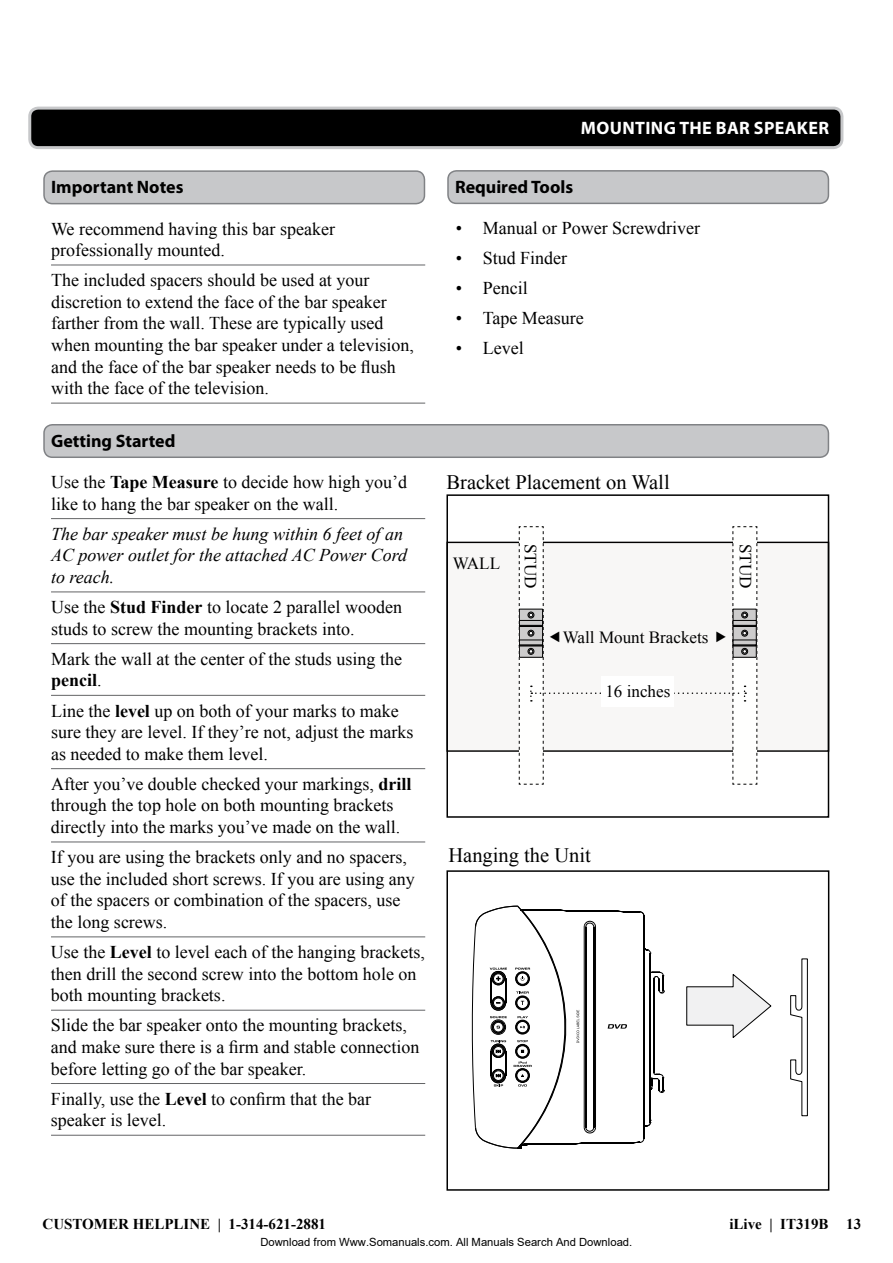
<style>
.page{position:relative;width:893px;height:1263px;background:#fff}
.page>*{position:absolute;margin:0;border:0;box-sizing:border-box;transform-origin:0 0}
.t1{font:20.55px "Times New Roman";color:#000}
.t2{font:18px/21.6px "Times New Roman";color:#000}
.t3{font:italic 18px/21.6px "Times New Roman";color:#000}
.t4{font:700 18px "Myriad Pro";color:#000}
.t5{font:700 18px "Myriad Pro";letter-spacing:.02em;color:#fff}
.t6{font:17.1px "Times New Roman";color:#000}
.t7{font:700 15px "Times New Roman";color:#000}
.t8{font:11.25px "Arial";color:#000}
.s1{font-weight:700}
</style>
<div class="page">
<div style="left:446px;top:542px;width:383px;height:210px;background:#f8f7f6;border:1px solid #010000"></div>
<hr style="left:51px;top:265px;width:374px;height:1px;background:#636466">
<hr style="left:51px;top:403px;width:374px;height:1px;background:#636466">
<div style="left:30px;top:108px;width:812px;height:40px;background:#000;border-radius:9px"></div>
<div style="left:28px;top:107px;width:815px;height:42px;border:3px solid #c7c8ca;border-radius:9px"></div>
<div style="left:44px;top:171px;width:380px;height:33px;background:#c7c8ca;border-radius:9px"></div>
<div style="left:43px;top:170px;width:382px;height:34px;border:2px solid #808285;border-radius:9px"></div>
<div style="left:44px;top:425px;width:784px;height:32px;background:#c7c8ca;border-radius:9px"></div>
<div style="left:43px;top:424px;width:786px;height:34px;border:2px solid #808285;border-radius:9px"></div>
<div style="left:448px;top:171px;width:380px;height:32px;background:#c7c8ca;border-radius:9px"></div>
<div style="left:447px;top:170px;width:382px;height:34px;border:2px solid #808285;border-radius:9px"></div>
<hr style="left:51px;top:518px;width:374px;height:1px;background:#636466">
<hr style="left:51px;top:591px;width:374px;height:1px;background:#636466">
<hr style="left:51px;top:643px;width:374px;height:1px;background:#636466">
<hr style="left:51px;top:695px;width:374px;height:1px;background:#636466">
<hr style="left:51px;top:768px;width:374px;height:1px;background:#636466">
<hr style="left:51px;top:841px;width:374px;height:1px;background:#636466">
<hr style="left:51px;top:936px;width:374px;height:1px;background:#636466">
<hr style="left:51px;top:1010px;width:374px;height:1px;background:#636466">
<hr style="left:51px;top:1083px;width:374px;height:1px;background:#636466">
<hr style="left:51px;top:1135px;width:374px;height:1px;background:#636466">
<div style="left:446px;top:494px;width:383px;height:324px;border:2px solid #000"></div>
<svg style="left:790px;top:958px;width:18px;height:159px"></svg>
<svg style="left:686px;top:974px;width:86px;height:64px"></svg>
<svg style="left:471px;top:906px;width:194px;height:243px"></svg>
<div style="left:446px;top:870px;width:383px;height:321px;border:2px solid #000"></div>
<svg style="left:518px;top:526px;width:240px;height:259px"></svg>
<p class="t4" style="left:51px;top:176px;width:134px">Important Notes</p>
<p class="t2" style="left:51px;top:217px;width:285px">We recommend having this bar speaker professionally mounted.</p>
<p class="t2" style="left:51px;top:269px;width:364px">The included spacers should be used at your discretion to extend the face of the bar speaker farther from the wall. These are typically used when mounting the bar speaker under a television, and the face of the bar speaker needs to be flush with the face of the television.</p>
<p class="t4" style="left:51px;top:429px;width:126px">Getting Started</p>
<p class="t2" style="left:51px;top:471px;width:357px">Use the <span class="s1">Tape Measure</span> to decide how high you’d like to hang the bar speaker on the wall.</p>
<p class="t3" style="left:51px;top:523px;width:357px">The bar speaker must be hung within 6 feet of an<br>AC power outlet for the attached AC Power Cord to reach.</p>
<p class="t2" style="left:51px;top:596px;width:352px">Use the <span class="s1">Stud Finder</span> to locate 2 parallel wooden studs to screw the mounting brackets into.</p>
<p class="t2" style="left:51px;top:648px;width:352px">Mark the wall at the center of the studs using the <span class="s1">pencil</span>.</p>
<p class="t2" style="left:51px;top:699px;width:364px">Line the <span class="s1">level</span> up on both of your marks to make sure they are level. If they’re not, adjust the marks as needed to make them level.</p>
<p class="t2" style="left:51px;top:773px;width:362px">After you’ve double checked your markings, <span class="s1">drill </span>through the top hole on both mounting brackets directly into the marks you’ve made on the wall.</p>
<p class="t2" style="left:51px;top:846px;width:365px">If you are using the brackets only and no spacers, use the included short screws. If you are using any of the spacers or combination of the spacers, use the long screws.</p>
<p class="t2" style="left:51px;top:941px;width:375px">Use the <span class="s1">Level</span> to level each of the hanging brackets, then drill the second screw into the bottom hole on both mounting brackets.</p>
<p class="t2" style="left:51px;top:1014px;width:370px">Slide the bar speaker onto the mounting brackets, and make sure there is a firm and stable connection before letting go of the bar speaker.</p>
<p class="t2" style="left:51px;top:1087px;width:322px">Finally, use the <span class="s1">Level</span> to confirm that the bar speaker is level.</p>
<p class="t5" style="left:581px;top:116px;width:250px">Mounting the Bar Speaker</p>
<p class="t4" style="left:455px;top:175px;width:120px">Required Tools</p>
<p class="t2" style="left:456px;top:217px;width:246px">• Manual or Power Screwdriver</p>
<p class="t2" style="left:456px;top:247px;width:113px">• Stud Finder</p>
<p class="t2" style="left:456px;top:277px;width:73px">• Pencil</p>
<p class="t2" style="left:456px;top:307px;width:130px">• Tape Measure</p>
<p class="t2" style="left:456px;top:337px;width:69px">• Level</p>
<p class="t1" style="left:446px;top:468px;width:225px">Bracket Placement on Wall</p>
<p class="t6" style="left:453px;top:551px;width:49px">WALL</p>
<p class="t6" style="left:542px;top:544px;width:46px;rotate:90deg">STUD</p>
<p class="t6" style="left:757px;top:544px;width:46px;rotate:90deg">STUD</p>
<p class="t6" style="left:563px;top:626px;width:147px">Wall Mount Brackets</p>
<p class="t6" style="left:605px;top:680px;width:66px">16 inches</p>
<p class="t1" style="left:448px;top:841px;width:144px">Hanging the Unit</p>
<p class="t7" style="left:43px;top:1214px;width:285px">CUSTOMER HELPLINE | 1-314-621-2881</p>
<p class="t7" style="left:729px;top:1214px;width:133px">iLive | IT319B 13</p>
<p class="t8" style="left:260px;top:1235px;width:373px">Download from Www.Somanuals.com. All Manuals Search And Download.</p>
</div>
